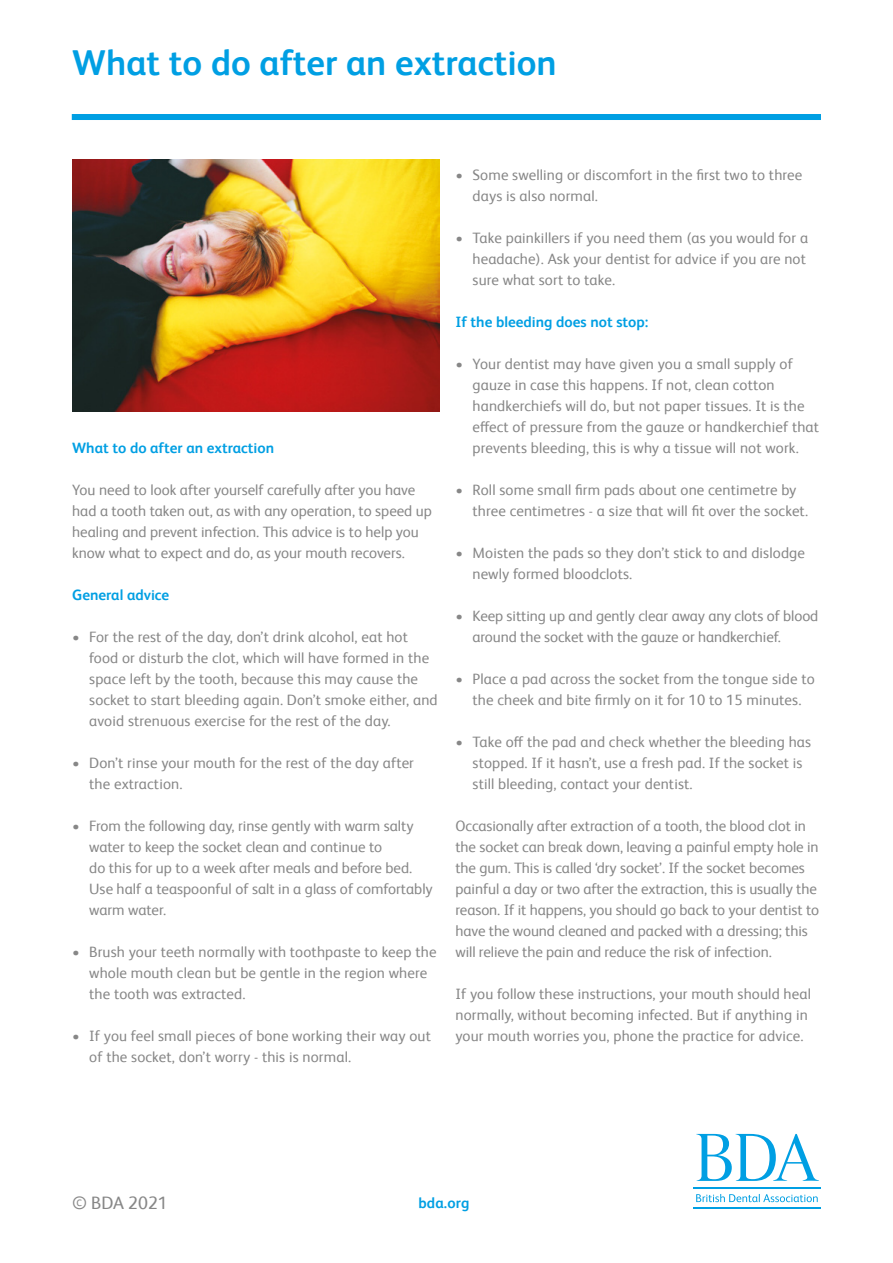
<style>
.page{position:relative;width:893px;height:1263px;background:#fff}
.page>*{position:absolute;margin:0;border:0;box-sizing:border-box;transform-origin:0 0}
.t1{font:700 36px "FS Albert Pro";color:#009fe3}
.t2{font:18px "FS Albert Pro";color:#878787}
.t3{font:15px/21px "FS Albert Pro";letter-spacing:.01em;color:#878787}
.t4{font:700 15px "FS Albert Pro";color:#009fe3}
</style>
<div class="page">
<svg style="left:696px;top:1134px;width:123px;height:47px"></svg>
<svg style="left:696px;top:1194px;width:122px;height:8px"></svg>
<hr style="left:693px;top:1188px;width:128px;height:1px;background:#009fe3">
<hr style="left:693px;top:1208px;width:128px;height:1px;background:#009fe3">
<div style="left:72px;top:114px;width:749px;height:6px;background:#009fe3"></div>
<img style="left:72px;top:159px;width:367px;height:252px">
<h1 class="t1" style="left:72px;top:37px;width:486px">What to do after an extraction</h1>
<p class="t4" style="left:72px;top:437px;width:203px">What to do after an extraction</p>
<p class="t3" style="left:72px;top:478px;width:361px">You need to look after yourself carefully after you have had a tooth taken out, as with any operation, to speed up healing and prevent infection. This advice is to help you know what to expect and do, as your mouth recovers.</p>
<p class="t4" style="left:72px;top:584px;width:99px">General advice</p>
<p class="t3" style="left:89px;top:625px;width:350px;text-indent:-17px">• For the rest of the day, don’t drink alcohol, eat hot food or disturb the clot, which will have formed in the space left by the tooth, because this may cause the socket to start bleeding again. Don’t smoke either, and avoid strenuous exercise for the rest of the day.</p>
<p class="t3" style="left:89px;top:751px;width:326px;text-indent:-17px">• Don’t rinse your mouth for the rest of the day after the extraction.</p>
<p class="t3" style="left:89px;top:814px;width:345px;text-indent:-17px">• From the following day, rinse gently with warm salty water to keep the socket clean and continue to<br>do this for up to a week after meals and before bed.<br>Use half a teaspoonful of salt in a glass of comfortably warm water.</p>
<p class="t3" style="left:89px;top:940px;width:349px;text-indent:-17px">• Brush your teeth normally with toothpaste to keep the whole mouth clean but be gentle in the region where the tooth was extracted.</p>
<p class="t3" style="left:89px;top:1024px;width:343px;text-indent:-17px">• If you feel small pieces of bone working their way out of the socket, don’t worry - this is normal.</p>
<p class="t3" style="left:472px;top:163px;width:331px;text-indent:-17px">• Some swelling or discomfort in the first two to three days is also normal.</p>
<p class="t3" style="left:472px;top:226px;width:337px;text-indent:-17px">• Take painkillers if you need them (as you would for a headache). Ask your dentist for advice if you are not sure what sort to take.</p>
<p class="t4" style="left:455px;top:311px;width:194px">If the bleeding does not stop:</p>
<p class="t3" style="left:472px;top:352px;width:348px;text-indent:-17px">• Your dentist may have given you a small supply of gauze in case this happens. If not, clean cotton handkerchiefs will do, but not paper tissues. It is the effect of pressure from the gauze or handkerchief that prevents bleeding, this is why a tissue will not work.</p>
<p class="t3" style="left:472px;top:478px;width:337px;text-indent:-17px">• Roll some small firm pads about one centimetre by three centimetres - a size that will fit over the socket.</p>
<p class="t3" style="left:472px;top:541px;width:334px;text-indent:-17px">• Moisten the pads so they don’t stick to and dislodge newly formed bloodclots.</p>
<p class="t3" style="left:472px;top:604px;width:347px;text-indent:-17px">• Keep sitting up and gently clear away any clots of blood around the socket with the gauze or handkerchief.</p>
<p class="t3" style="left:455px;top:667px;width:361px;text-align:center">• Place a pad across the socket from the tongue side to the cheek and bite firmly on it for 10 to 15 minutes.</p>
<p class="t3" style="left:472px;top:730px;width:340px;text-indent:-17px">• Take off the pad and check whether the bleeding has stopped. If it hasn’t, use a fresh pad. If the socket is still bleeding, contact your dentist.</p>
<p class="t3" style="left:455px;top:814px;width:365px">Occasionally after extraction of a tooth, the blood clot in the socket can break down, leaving a painful empty hole in the gum. This is called ‘dry socket’. If the socket becomes painful a day or two after the extraction, this is usually the reason. If it happens, you should go back to your dentist to have the wound cleaned and packed with a dressing; this will relieve the pain and reduce the risk of infection.</p>
<p class="t3" style="left:455px;top:982px;width:357px">If you follow these instructions, your mouth should heal normally, without becoming infected. But if anything in your mouth worries you, phone the practice for advice.</p>
<p class="t2" style="left:72px;top:1190px;width:97px">© BDA 2021</p>
<p class="t4" style="left:418px;top:1192px;width:52px">bda.org</p>
</div>
